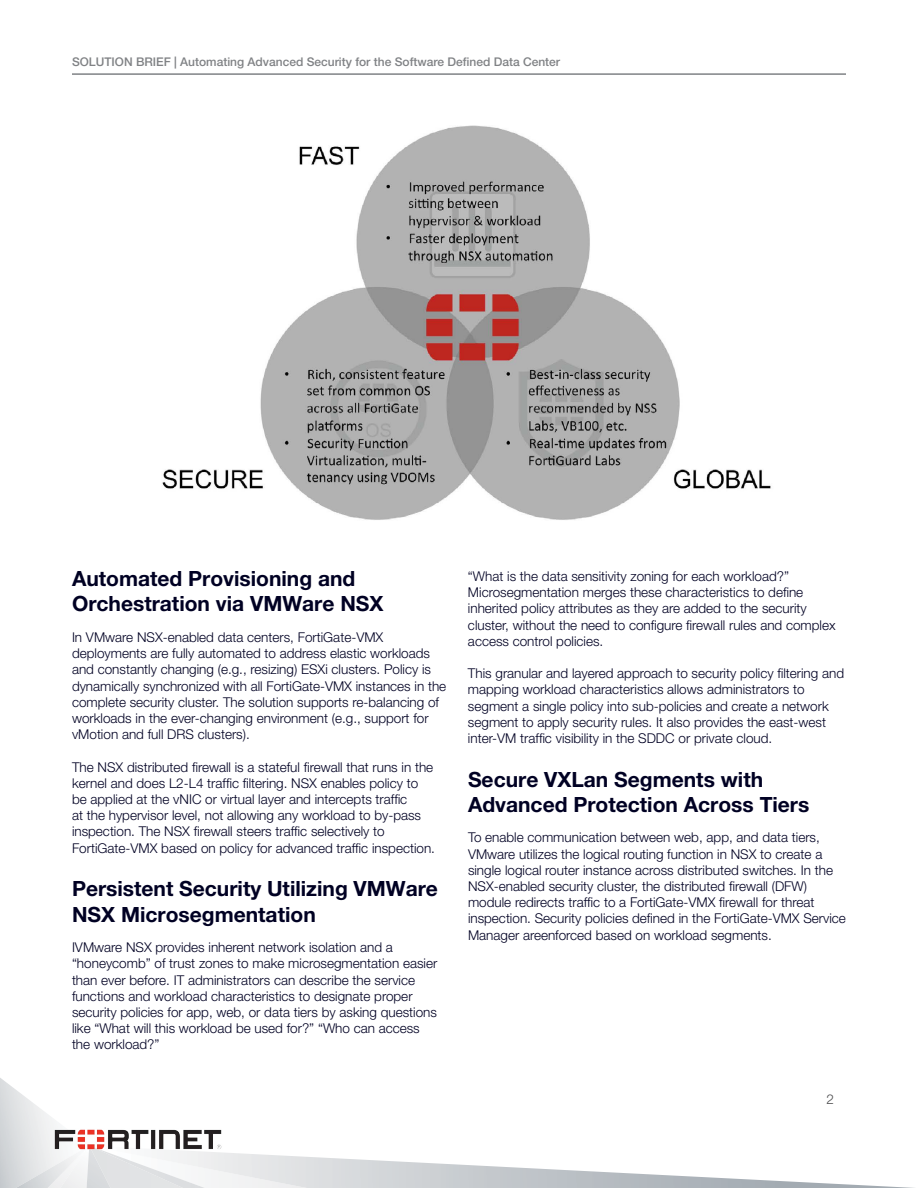
<style>
.page{position:relative;width:918px;height:1188px;background:#fff}
.page>*{position:absolute;margin:0;border:0;box-sizing:border-box;transform-origin:0 0}
.t1{font:700 21px/25.2px "Helvetica Neue LT Pro";color:#000123}
.t2{font:300 13.5px/16.2px "Helvetica Neue LT Pro";color:#000123}
.t3{font:300 13.5px "Helvetica Neue LT Pro";color:#4d4d4f}
.t4{font:500 12px "Helvetica Neue LT Pro";color:#808285}
</style>
<div class="page">
<img style="left:162px;top:125px;width:609px;height:395px">
<img style="left:89px;top:1152px;width:116px;height:36px">
<img style="left:0;top:1078px;width:89px;height:110px">
<img style="left:46px;top:1128px;width:176px;height:24px">
<hr style="left:72px;top:73px;width:774px;height:2px;background:#808285">
<p class="t4" style="left:72px;top:54px;width:490px">Solution Brief | Automating Advanced Security for the Software Defined Data Center</p>
<h1 class="t1" style="left:72px;top:566px;width:313px">Automated Provisioning and<br>Orchestration via VMWare NSX</h1>
<p class="t2" style="left:72px;top:629px;width:376px">In VMware NSX-enabled data centers, FortiGate-VMX deployments are fully automated to address elastic workloads and constantly changing (e.g., resizing) ESXi clusters. Policy is dynamically synchronized with all FortiGate-VMX instances in the complete security cluster. The solution supports re-balancing of workloads in the ever-changing environment (e.g., support for vMotion and full DRS clusters).</p>
<p class="t2" style="left:72px;top:758px;width:365px">The NSX distributed firewall is a stateful firewall that runs in the kernel and does L2-L4 traffic filtering. NSX enables policy to be applied at the vNIC or virtual layer and intercepts traffic<br>at the hypervisor level, not allowing any workload to by-pass inspection. The NSX firewall steers traffic selectively to FortiGate-VMX based on policy for advanced traffic inspection.</p>
<h1 class="t1" style="left:72px;top:876px;width:368px">Persistent Security Utilizing VMWare<br>NSX Microsegmentation</h1>
<p class="t2" style="left:72px;top:939px;width:367px">IVMware NSX provides inherent network isolation and a “honeycomb” of trust zones to make microsegmentation easier than ever before. IT administrators can describe the service functions and workload characteristics to designate proper security policies for app, web, or data tiers by asking questions like “What will this workload be used for?” “Who can access the workload?”</p>
<p class="t2" style="left:468px;top:568px;width:369px">“What is the data sensitivity zoning for each workload?” Microsegmentation merges these characteristics to define inherited policy attributes as they are added to the security cluster, without the need to configure firewall rules and complex access control policies.</p>
<p class="t2" style="left:468px;top:665px;width:378px">This granular and layered approach to security policy filtering and mapping workload characteristics allows administrators to segment a single policy into sub-policies and create a network segment to apply security rules. It also provides the east-west inter-VM traffic visibility in the SDDC or private cloud.</p>
<h1 class="t1" style="left:468px;top:766px;width:343px">Secure VXLan Segments with<br>Advanced Protection Across Tiers</h1>
<p class="t2" style="left:468px;top:829px;width:379px">To enable communication between web, app, and data tiers, VMware utilizes the logical routing function in NSX to create a single logical router instance across distributed switches. In the NSX-enabled security cluster, the distributed firewall (DFW) module redirects traffic to a FortiGate-VMX firewall for threat inspection. Security policies defined in the FortiGate-VMX Service Manager areenforced based on workload segments.</p>
<p class="t3" style="left:826px;top:1091px;width:9px">2</p>
</div>
